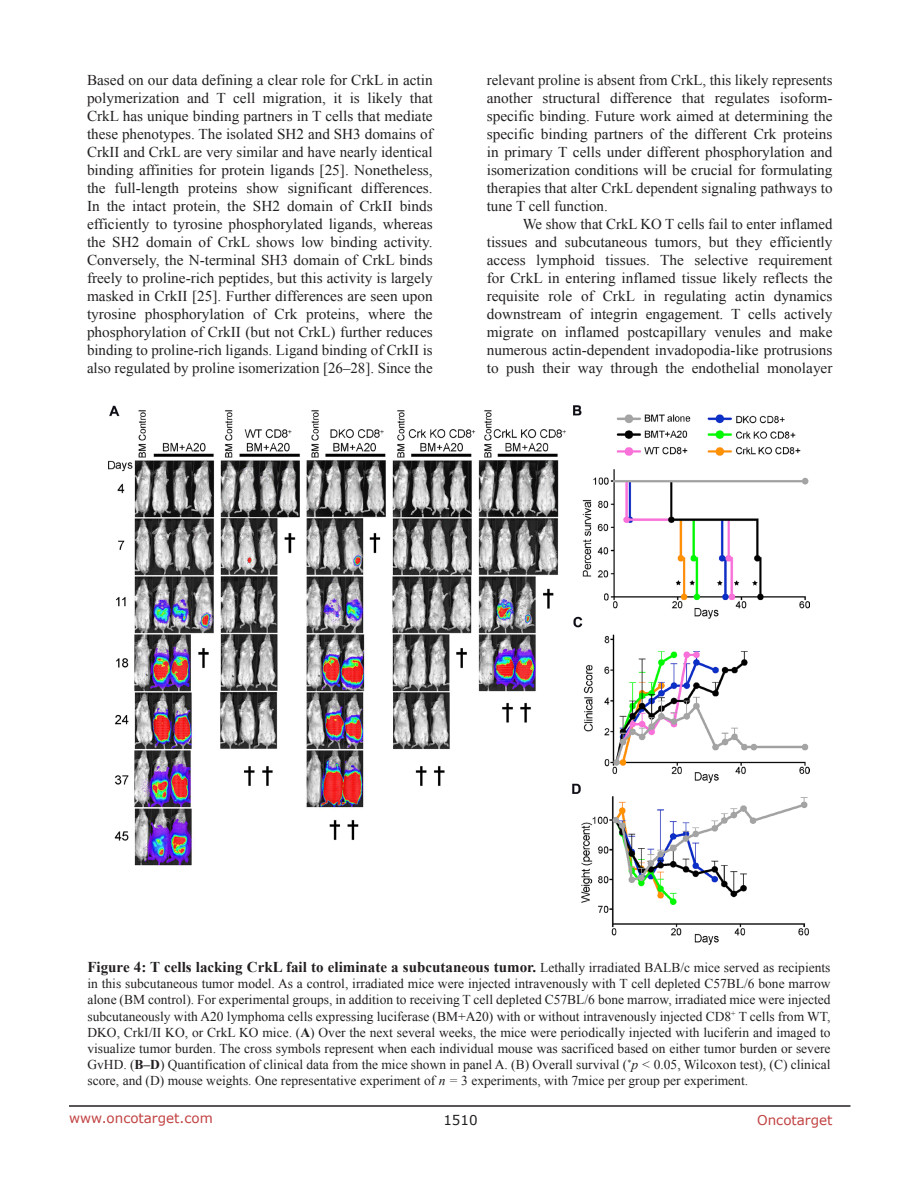
<style>
.page{position:relative;width:918px;height:1188px;background:#fff}
.page>*{position:absolute;margin:0;border:0;box-sizing:border-box;transform-origin:0 0}
.BodyText{font:15px/18px "Times New Roman";color:#231f20;text-align:justify}
.Figuretrx{font:700 15px "Times New Roman";color:#231f20}
.Figuretrx-2{font:13.5px/16.2px "Times New Roman";color:#231f20;text-align:justify}
.t1{font:13.5px "Verdana";color:#c24141}
.t2{font:13.5px "Verdana";color:#231f20}
.s1{font-weight:400;font-size:13.5px}
.s2{font-weight:700}
.s3{font-style:italic}
</style>
<div class="page">
<hr style="left:69px;top:1105px;width:781px;height:2px;background:#231f20">
<img style="left:109px;top:406px;width:700px;height:539px">
<p class="BodyText" style="left:87px;top:71px;width:347px">Based on our data defining a clear role for CrkL in actin polymerization and T cell migration, it is likely that CrkL has unique binding partners in T cells that mediate these phenotypes. The isolated SH2 and SH3 domains of CrkII and CrkL are very similar and have nearly identical binding affinities for protein ligands [25]. Nonetheless, the full-length proteins show significant differences.<br>In the intact protein, the SH2 domain of CrkII binds efficiently to tyrosine phosphorylated ligands, whereas the SH2 domain of CrkL shows low binding activity.<br>Conversely, the N-terminal SH3 domain of CrkL binds freely to proline-rich peptides, but this activity is largely masked in CrkII [25]. Further differences are seen upon tyrosine phosphorylation of Crk proteins, where the phosphorylation of CrkII (but not CrkL) further reduces binding to proline-rich ligands. Ligand binding of CrkII is also regulated by proline isomerization [26–28]. Since the</p>
<p class="BodyText" style="left:487px;top:71px;width:347px">relevant proline is absent from CrkL, this likely represents another structural difference that regulates isoform&shy;specific binding. Future work aimed at determining the specific binding partners of the different Crk proteins in primary T cells under different phosphorylation and isomerization conditions will be crucial for formulating therapies that alter CrkL dependent signaling pathways to tune T cell function.</p>
<p class="BodyText" style="left:487px;top:215px;width:347px;text-indent:36px">We show that CrkL KO T cells fail to enter inflamed tissues and subcutaneous tumors, but they efficiently access lymphoid tissues. The selective requirement for CrkL in entering inflamed tissue likely reflects the requisite role of CrkL in regulating actin dynamics downstream of integrin engagement. T cells actively migrate on inflamed postcapillary venules and make numerous actin-dependent invadopodia-like protrusions to push their way through the endothelial monolayer</p>
<p class="Figuretrx" style="left:87px;top:957px;width:745px">Figure 4: T cells lacking CrkL fail to eliminate a subcutaneous tumor. <span class="s1">Lethally irradiated BALB/c mice served as recipients</span></p>
<p class="Figuretrx-2" style="left:87px;top:975px;width:745px">in this subcutaneous tumor model. As a control, irradiated mice were injected intravenously with T cell depleted C57BL/6 bone marrow alone (BM control). For experimental groups, in addition to receiving T cell depleted C57BL/6 bone marrow, irradiated mice were injected subcutaneously with A20 lymphoma cells expressing luciferase (BM+A20) with or without intravenously injected CD8<sup>+</sup> T cells from WT, DKO, CrkI/II KO, or CrkL KO mice. (<span class="s2">A</span>) Over the next several weeks, the mice were periodically injected with luciferin and imaged to visualize tumor burden. The cross symbols represent when each individual mouse was sacrificed based on either tumor burden or severe GvHD. (<span class="s2">B–D</span>) Quantification of clinical data from the mice shown in panel A. (B) Overall survival (<sup>*</sup><span class="s3">p &lt;</span> 0.05, Wilcoxon test), (C) clinical score, and (D) mouse weights. One representative experiment of <span class="s3">n =</span> 3 experiments, with 7mice per group per experiment.</p>
<p class="t1" style="left:69px;top:1109px;width:145px">www.oncotarget.com</p>
<p class="t2" style="left:443px;top:1111px;width:36px">1510</p>
<p class="t1" style="left:757px;top:1111px;width:77px">Oncotarget</p>
</div>
